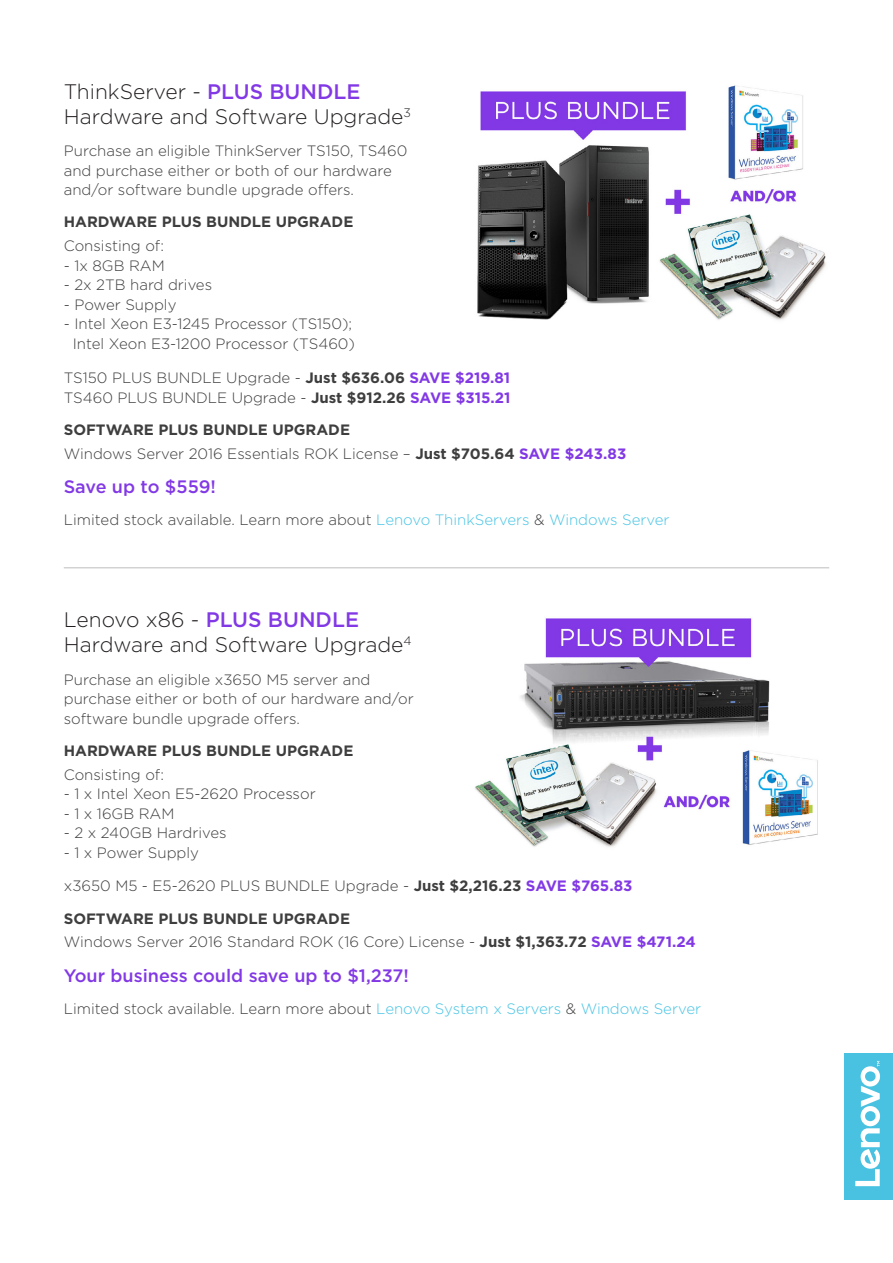
<style>
.page{position:relative;width:893px;height:1263px;background:#fff}
.page>*{position:absolute;margin:0;border:0;box-sizing:border-box;transform-origin:0 0}
.Offer_Header{font:300 21px/25.2px "Gotham";color:#231f20}
.Sub_header{font:500 18px "Gotham";color:#8239e5}
.Body{font:300 15px/19.5px "Gotham";color:#3e3e3f}
.Body-2{font:700 15px "Gotham";color:#3e3e3f}
.s1{font-weight:500;color:#8239e5}
.s2{font-weight:700}
.s3{font-weight:700;color:#8239e5}
.s4{color:#46c3e4}
</style>
<div class="page">
<div style="left:844px;top:1053px;width:49px;height:147px;background:#49c2e1"></div>
<svg style="left:855px;top:1061px;width:25px;height:125px"></svg>
<img style="left:477px;top:85px;width:349px;height:235px">
<hr style="left:64px;top:567px;width:765px;height:1px;background:#bcbdc0">
<img style="left:475px;top:618px;width:343px;height:229px">
<p class="Offer_Header" style="left:64px;top:78px;width:349px">ThinkServer - <span class="s1">PLUS BUNDLE<br></span>Hardware and Software Upgrade<sup>3</sup></p>
<p class="Body" style="left:64px;top:141px;width:345px">Purchase an eligible ThinkServer TS150, TS460 and purchase either or both of our hardware and/or software bundle upgrade offers.</p>
<p class="Body-2" style="left:64px;top:212px;width:291px">HARDWARE PLUS BUNDLE UPGRADE</p>
<p class="Body" style="left:64px;top:236px;width:102px">Consisting of:</p>
<p class="Body" style="left:64px;top:255px;width:102px">- 1x 8GB RAM</p>
<p class="Body" style="left:64px;top:275px;width:150px">- 2x 2TB hard drives</p>
<p class="Body" style="left:64px;top:294px;width:114px">- Power Supply</p>
<p class="Body" style="left:64px;top:314px;width:293px;text-align:right">- Intel Xeon E3-1245 Processor (TS150);<br>Intel Xeon E3-1200 Processor (TS460)</p>
<p class="Body" style="left:64px;top:368px;width:448px">TS150 PLUS BUNDLE Upgrade - <span class="s2">Just $636.06</span> <span class="s3">SAVE $219.81<br></span>TS460 PLUS BUNDLE Upgrade - <span class="s2">Just $912.26</span> <span class="s3">SAVE $315.21</span></p>
<p class="Body-2" style="left:64px;top:420px;width:288px">SOFTWARE PLUS BUNDLE UPGRADE</p>
<p class="Body" style="left:64px;top:443px;width:564px">Windows Server 2016 Essentials ROK License – <span class="s2">Just $705.64</span> <span class="s3">SAVE $243.83</span></p>
<p class="Sub_header" style="left:64px;top:475px;width:154px">Save up to $559!</p>
<p class="Body" style="left:64px;top:510px;width:607px">Limited stock available. Learn more about <span class="s4">Lenovo ThinkServers</span> &amp; <span class="s4">Windows Server</span></p>
<p class="Offer_Header" style="left:64px;top:607px;width:349px">Lenovo x86 - <span class="s1">PLUS BUNDLE<br></span>Hardware and Software Upgrade<sup>4</sup></p>
<p class="Body" style="left:64px;top:669px;width:351px">Purchase an eligible x3650 M5 server and purchase either or both of our hardware and/or software bundle upgrade offers.</p>
<p class="Body-2" style="left:64px;top:741px;width:291px">HARDWARE PLUS BUNDLE UPGRADE</p>
<p class="Body" style="left:64px;top:764px;width:102px">Consisting of:</p>
<p class="Body" style="left:64px;top:784px;width:253px">- 1 x Intel Xeon E5-2620 Processor</p>
<p class="Body" style="left:64px;top:803px;width:112px">- 1 x 16GB RAM</p>
<p class="Body" style="left:64px;top:823px;width:164px">- 2 x 240GB Hardrives</p>
<p class="Body" style="left:64px;top:842px;width:137px">- 1 x Power Supply</p>
<p class="Body" style="left:64px;top:876px;width:570px">x3650 M5 - E5-2620 PLUS BUNDLE Upgrade - <span class="s2">Just $2,216.23</span> <span class="s3">SAVE $765.83</span></p>
<p class="Body-2" style="left:64px;top:908px;width:288px">SOFTWARE PLUS BUNDLE UPGRADE</p>
<p class="Body" style="left:64px;top:932px;width:633px">Windows Server 2016 Standard ROK (16 Core) License - <span class="s2">Just $1,363.72</span> <span class="s3">SAVE $471.24</span></p>
<p class="Sub_header" style="left:64px;top:963px;width:347px">Your business could save up to $1,237!</p>
<p class="Body" style="left:64px;top:998px;width:639px">Limited stock available. Learn more about <span class="s4">Lenovo System x Servers</span> &amp; <span class="s4">Windows Server</span></p>
</div>
